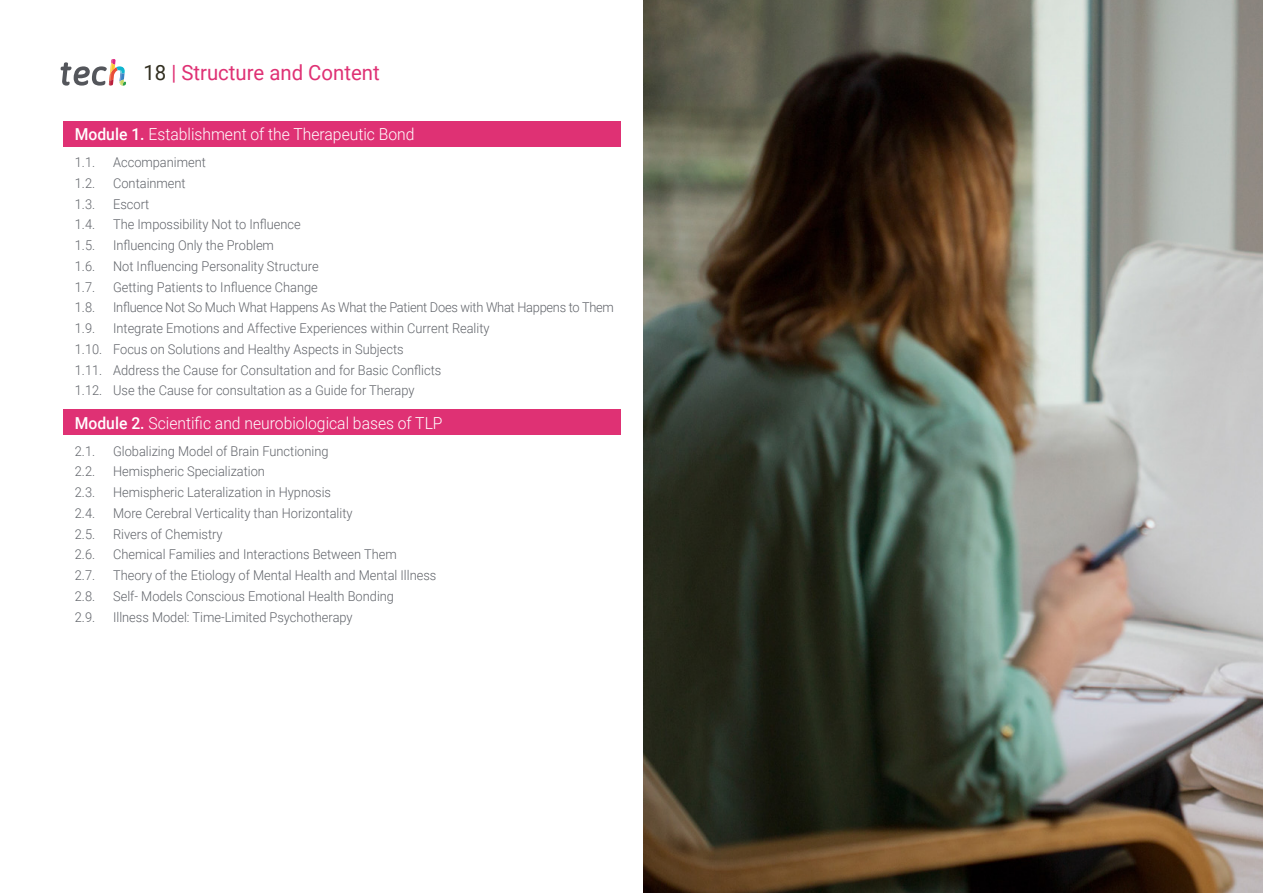
<style>
.page{position:relative;width:1263px;height:893px;background:#fff}
.page>*{position:absolute;margin:0;border:0;box-sizing:border-box;transform-origin:0 0}
.t1{font:21px "Roboto";color:#df3174}
.t2{font:300 16.5px "Roboto";color:#fff;scale:.95 1}
.t3{font:300 13.5px/20.7px "Roboto";color:#61646a;scale:.95 1}
.t4{font:300 13.5px "Roboto";letter-spacing:-.02em;color:#61646a;scale:.95 1}
.s1{color:#312e20}
.s2{font-weight:500}
</style>
<div class="page">
<div style="left:64px;top:121px;width:557px;height:25px;background:#df3174"></div>
<div style="left:64px;top:410px;width:557px;height:25px;background:#df3174"></div>
<img style="left:643px;top:0;width:620px;height:893px">
<svg style="left:61px;top:59px;width:65px;height:27px"></svg>
<h1 class="t1" style="left:144px;top:57px;width:238px"><span class="s1">18</span> | Structure and Content</h1>
<p class="t2" style="left:75px;top:123px;width:359px"><span class="s2">Module 1.</span> Establishment of the Therapeutic Bond</p>
<p class="t3" style="left:75px;top:151px;width:23px">1.1.</p>
<p class="t3" style="left:113px;top:151px;width:99px">Accompaniment</p>
<p class="t3" style="left:75px;top:172px;width:23px">1.2.</p>
<p class="t3" style="left:113px;top:172px;width:78px">Containment</p>
<p class="t3" style="left:75px;top:193px;width:23px">1.3.</p>
<p class="t3" style="left:113px;top:193px;width:40px">Escort</p>
<p class="t3" style="left:75px;top:214px;width:23px">1.4.</p>
<p class="t3" style="left:113px;top:214px;width:199px">The Impossibility Not to Influence</p>
<p class="t3" style="left:75px;top:234px;width:23px">1.5.</p>
<p class="t3" style="left:113px;top:234px;width:171px">Influencing Only the Problem</p>
<p class="t3" style="left:75px;top:255px;width:23px">1.6.</p>
<p class="t3" style="left:113px;top:255px;width:218px">Not Influencing Personality Structure</p>
<p class="t3" style="left:75px;top:276px;width:23px">1.7.</p>
<p class="t3" style="left:113px;top:276px;width:217px">Getting Patients to Influence Change</p>
<p class="t3" style="left:75px;top:297px;width:23px">1.8.</p>
<p class="t4" style="left:113px;top:298px;width:529px">Influence Not So Much What Happens As What the Patient Does with What Happens to Them</p>
<p class="t3" style="left:75px;top:317px;width:23px">1.9.</p>
<p class="t3" style="left:75px;top:317px;width:438px;text-indent:38px">Integrate Emotions and Affective Experiences within Current Reality 1.10. Focus on Solutions and Healthy Aspects in Subjects<br>1.11. Address the Cause for Consultation and for Basic Conflicts<br>1.12. Use the Cause for consultation as a Guide for Therapy</p>
<p class="t2" style="left:75px;top:411px;width:389px"><span class="s2">Module 2.</span> Scientific and neurobiological bases of TLP</p>
<p class="t3" style="left:75px;top:440px;width:23px">2.1.</p>
<p class="t3" style="left:113px;top:440px;width:228px">Globalizing Model of Brain Functioning</p>
<p class="t3" style="left:75px;top:461px;width:23px">2.2.</p>
<p class="t3" style="left:113px;top:461px;width:161px">Hemispheric Specialization</p>
<p class="t3" style="left:75px;top:481px;width:23px">2.3.</p>
<p class="t3" style="left:113px;top:481px;width:231px">Hemispheric Lateralization in Hypnosis</p>
<p class="t3" style="left:75px;top:502px;width:23px">2.4.</p>
<p class="t3" style="left:113px;top:502px;width:254px">More Cerebral Verticality than Horizontality</p>
<p class="t3" style="left:75px;top:523px;width:23px">2.5.</p>
<p class="t3" style="left:113px;top:523px;width:117px">Rivers of Chemistry</p>
<p class="t3" style="left:75px;top:544px;width:23px">2.6.</p>
<p class="t3" style="left:113px;top:544px;width:300px">Chemical Families and Interactions Between Them</p>
<p class="t3" style="left:75px;top:564px;width:23px">2.7.</p>
<p class="t3" style="left:113px;top:564px;width:342px">Theory of the Etiology of Mental Health and Mental Illness</p>
<p class="t3" style="left:75px;top:585px;width:23px">2.8.</p>
<p class="t3" style="left:113px;top:585px;width:297px">Self- Models Conscious Emotional Health Bonding</p>
<p class="t3" style="left:75px;top:606px;width:23px">2.9.</p>
<p class="t3" style="left:113px;top:606px;width:254px">Illness Model: Time-Limited Psychotherapy</p>
</div>
